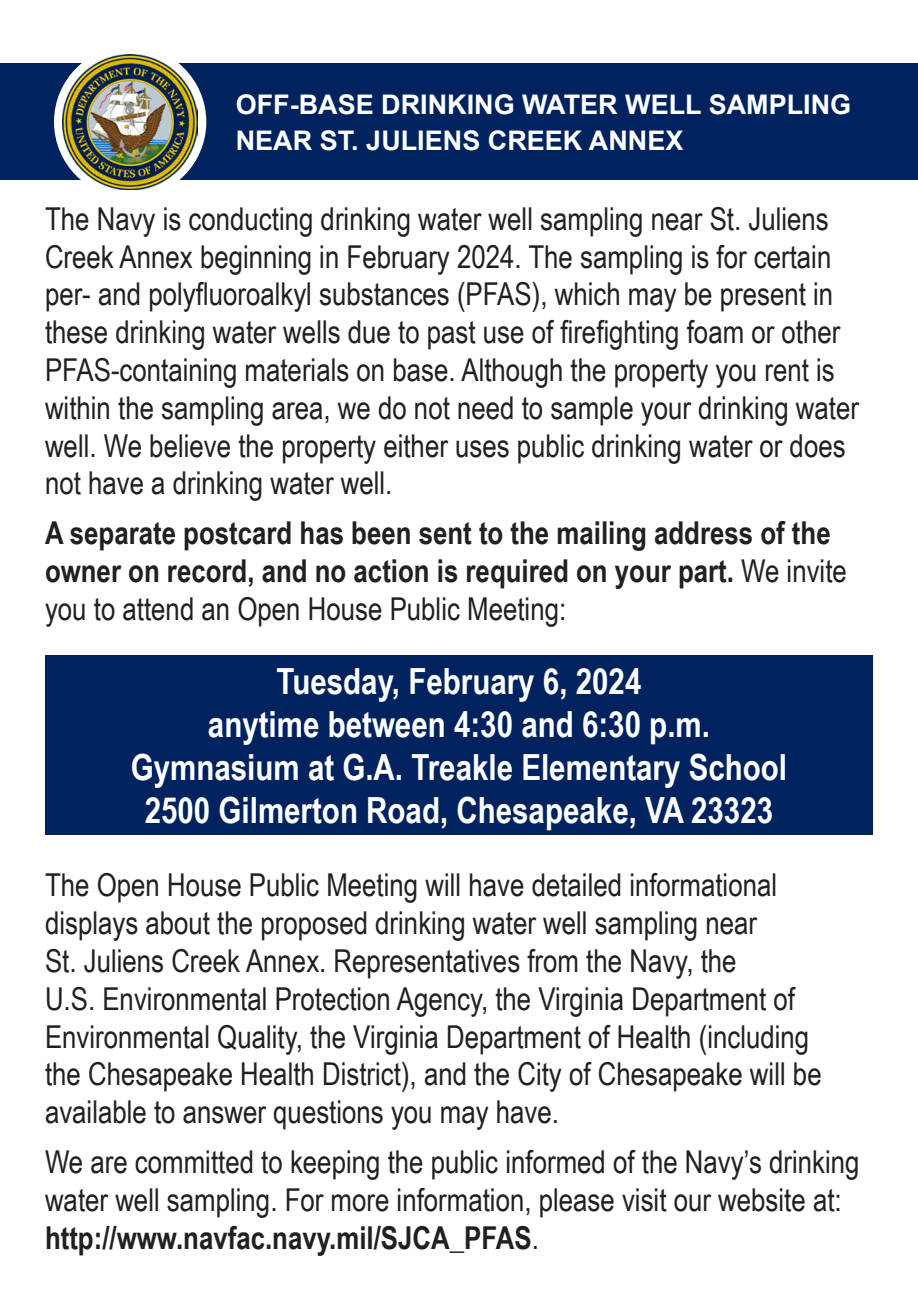
<style>
.page{position:relative;width:918px;height:1296px;background:#fff}
.page>*{position:absolute;margin:0;border:0;box-sizing:border-box;transform-origin:0 0}
.t1{font:700 36px/43.2px "Arial Narrow";color:#fff;text-align:center}
.t2{font:31.5px/37.8px "Arial Narrow";color:#231f20}
.t3{font:700 31.5px/37.8px "Arial Narrow";color:#231f20}
.t4{font:700 27px/36px "Arial";color:#fff}
.s1{font-weight:400}
.s2{font-weight:700}
</style>
<div class="page">
<div style="left:0;top:63px;width:918px;height:117px;background:#002360"></div>
<div style="left:54px;top:46px;width:152px;height:152px;border:9px solid #fff;border-radius:50%"></div>
<img style="left:63px;top:55px;width:134px;height:134px">
<div style="left:45px;top:655px;width:828px;height:180px;background:#002360"></div>
<p class="t4" style="left:236px;top:87px;width:617px">OFF-BASE DRINKING WATER WELL SAMPLING<br>NEAR ST. JULIENS CREEK ANNEX</p>
<p class="t2" style="left:45px;top:199px;width:816px">The Navy is conducting drinking water well sampling near St. Juliens Creek Annex beginning in February 2024. The sampling is for certain per- and polyfluoroalkyl substances (PFAS), which may be present in these drinking water wells due to past use of firefighting foam or other PFAS-containing materials on base. Although the property you rent is within the sampling area, we do not need to sample your drinking water well. We believe the property either uses public drinking water or does not have a drinking water well.</p>
<p class="t3" style="left:45px;top:513px;width:803px">A separate postcard has been sent to the mailing address of the owner on record, and no action is required on your part. <span class="s1">We invite you to attend an Open House Public Meeting:</span></p>
<p class="t1" style="left:131px;top:658px;width:658px">Tuesday, February 6, 2024<br>anytime between 4:30 and 6:30 p.m.<br>Gymnasium at G.A. Treakle Elementary School 2500 Gilmerton Road, Chesapeake, VA 23323</p>
<p class="t2" style="left:45px;top:865px;width:778px">The Open House Public Meeting will have detailed informational displays about the proposed drinking water well sampling near<br>St. Juliens Creek Annex. Representatives from the Navy, the<br>U.S. Environmental Protection Agency, the Virginia Department of Environmental Quality, the Virginia Department of Health (including the Chesapeake Health District), and the City of Chesapeake will be available to answer questions you may have.</p>
<p class="t2" style="left:45px;top:1142px;width:816px">We are committed to keeping the public informed of the Navy’s drinking water well sampling. For more information, please visit our website at: <span class="s2">http://www.navfac.navy.mil/SJCA_PFAS</span>.</p>
</div>
